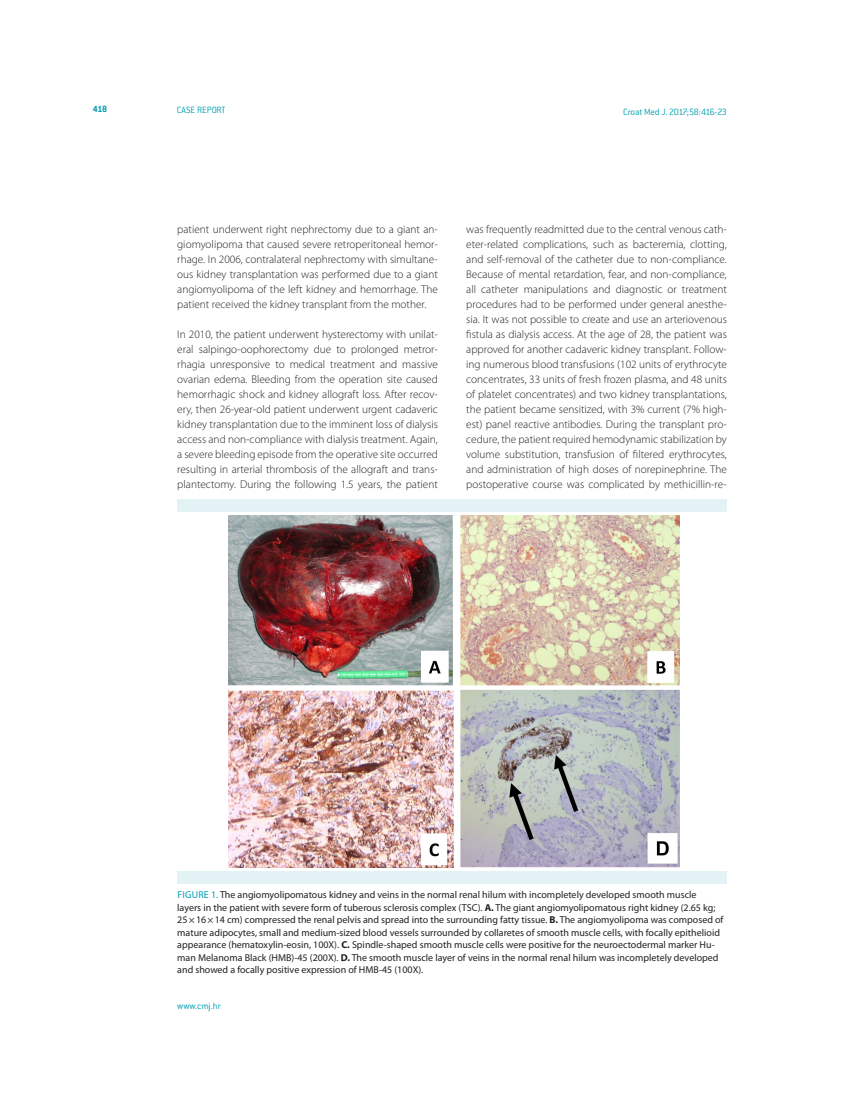
<style>
.page{position:relative;width:851px;height:1099px;background:#fff}
.page>*{position:absolute;margin:0;border:0;box-sizing:border-box;transform-origin:0 0}
.t1{font:300 11.25px/15px "Myriad Pro";color:#231f20;text-align:justify}
.t2{font:10px/12.5px "Myriad Pro";color:#231f20}
.t3{font:300 10px "ITC Conduit LTCE";letter-spacing:-.015em;color:#009fb4}
.t4{font:700 10px "ITC Conduit LTCE";color:#009fb4}
.s1{color:#009fb4}
.s2{font-weight:700}
</style>
<div class="page">
<img style="left:229px;top:516px;width:450px;height:351px">
<div style="left:177px;top:499px;width:549px;height:12px;background:#e2f2f5"></div>
<div style="left:177px;top:871px;width:549px;height:12px;background:#e2f2f5"></div>
<p class="t4" style="left:93px;top:103px;width:16px">418</p>
<p class="t3" style="left:177px;top:104px;width:50px">CASE REPORT</p>
<p class="t3" style="left:623px;top:106px;width:105px">Croat Med J. 2017;58:416-23</p>
<p class="t1" style="left:177px;top:222px;width:262px">patient underwent right nephrectomy due to a giant an&shy;giomyolipoma that caused severe retroperitoneal hemor&shy;rhage. In 2006, contralateral nephrectomy with simultane&shy;ous kidney transplantation was performed due to a giant angiomyolipoma of the left kidney and hemorrhage. The patient received the kidney transplant from the mother.</p>
<p class="t1" style="left:177px;top:327px;width:262px">In 2010, the patient underwent hysterectomy with unilat&shy;eral salpingo-oophorectomy due to prolonged metror&shy;rhagia unresponsive to medical treatment and massive ovarian edema. Bleeding from the operation site caused hemorrhagic shock and kidney allograft loss. After recov&shy;ery, then 26-year-old patient underwent urgent cadaveric kidney transplantation due to the imminent loss of dialysis access and non-compliance with dialysis treatment. Again, a severe bleeding episode from the operative site occurred resulting in arterial thrombosis of the allograft and trans&shy;plantectomy. During the following 1.5 years, the patient</p>
<p class="t1" style="left:466px;top:222px;width:262px">was frequently readmitted due to the central venous cath&shy;eter-related complications, such as bacteremia, clotting, and self-removal of the catheter due to non-compliance.<br>Because of mental retardation, fear, and non-compliance, all catheter manipulations and diagnostic or treatment procedures had to be performed under general anesthe&shy;sia. It was not possible to create and use an arteriovenous fistula as dialysis access. At the age of 28, the patient was approved for another cadaveric kidney transplant. Follow&shy;ing numerous blood transfusions (102 units of erythrocyte concentrates, 33 units of fresh frozen plasma, and 48 units of platelet concentrates) and two kidney transplantations, the patient became sensitized, with 3% current (7% high&shy;est) panel reactive antibodies. During the transplant pro&shy;cedure, the patient required hemodynamic stabilization by volume substitution, transfusion of filtered erythrocytes, and administration of high doses of norepinephrine. The postoperative course was complicated by methicillin-re-</p>
<p class="t2" style="left:177px;top:888px;width:547px"><span class="s1">Figure 1.</span> The angiomyolipomatous kidney and veins in the normal renal hilum with incompletely developed smooth muscle<br>layers in the patient with severe form of tuberous sclerosis complex (TSC). <span class="s2">A.</span> The giant angiomyolipomatous right kidney (2.65 kg; 25×16×14 cm) compressed the renal pelvis and spread into the surrounding fatty tissue. <span class="s2">B.</span> The angiomyolipoma was composed of mature adipocytes, small and medium-sized blood vessels surrounded by collaretes of smooth muscle cells, with focally epithelioid appearance (hematoxylin-eosin, 100X). <span class="s2">C.</span> Spindle-shaped smooth muscle cells were positive for the neuroectodermal marker Hu&shy;man Melanoma Black (HMB)-45 (200X). <span class="s2">D.</span> The smooth muscle layer of veins in the normal renal hilum was incompletely developed and showed a focally positive expression of HMB-45 (100X).</p>
<p class="t3" style="left:177px;top:1000px;width:45px">www.cmj.hr</p>
</div>
